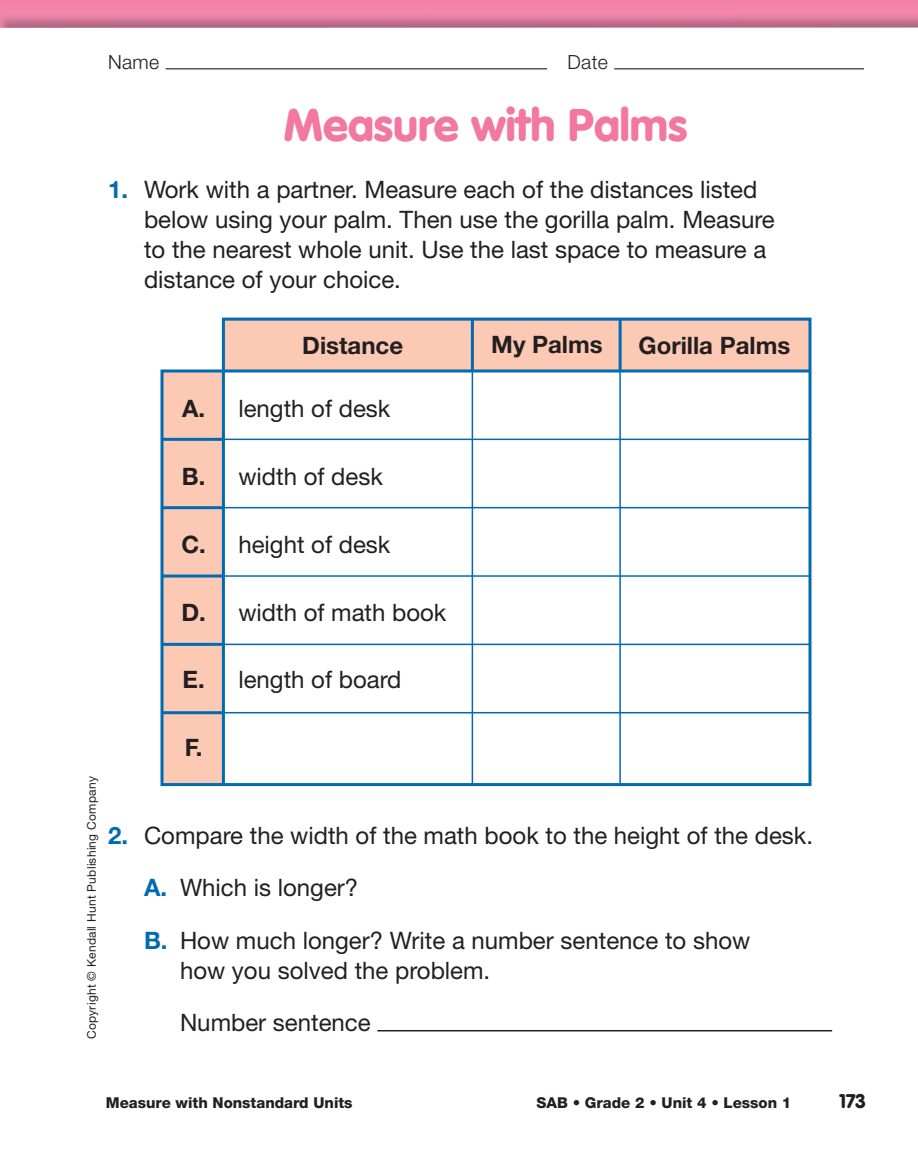
<style>
.page{position:relative;width:918px;height:1176px;background:#fff}
.page>*{position:absolute;margin:0;border:0;box-sizing:border-box;transform-origin:0 0}
.t1{font:900 45px "VAG Rounded Std";color:#f278a1}
.t2{font:24px/30px "Helvetica Neue";color:#231f20}
.t3{font:700 24px "Helvetica Neue";color:#231f20}
.t4{font:300 19.5px "Helvetica Neue";letter-spacing:.02em;color:#231f20}
.t5{font:900 19.5px "VAG Rounded Std";color:#231f20}
.t6{font:800 15px "Helvetica Neue";color:#231f20}
.t7{font:12px "Helvetica Neue";letter-spacing:.02em;color:#231f20}
.s1{font-weight:700;color:#006bb2}
</style>
<div class="page">
<div style="left:0;top:0;width:918px;height:13px;background:#f282a7"></div>
<img style="left:0;top:13px;width:918px;height:15px">
<hr style="left:166px;top:68px;width:381px;height:1px;background:#231f20">
<hr style="left:614px;top:68px;width:250px;height:1px;background:#231f20">
<hr style="left:377px;top:1029px;width:455px;height:2px;background:#231f20">
<svg style="left:160px;top:317px;width:652px;height:470px"></svg>
<hr style="left:223px;top:369px;width:587px;height:3px;background:#006bb2">
<hr style="left:223px;top:438px;width:587px;height:2px;background:#006bb2">
<hr style="left:223px;top:507px;width:587px;height:1px;background:#006bb2">
<hr style="left:223px;top:575px;width:587px;height:1px;background:#006bb2">
<hr style="left:223px;top:643px;width:587px;height:2px;background:#006bb2">
<hr style="left:223px;top:711px;width:587px;height:2px;background:#006bb2">
<hr style="left:162px;top:437px;width:61px;height:3px;background:#006bb2">
<hr style="left:162px;top:506px;width:61px;height:3px;background:#006bb2">
<hr style="left:162px;top:574px;width:61px;height:3px;background:#006bb2">
<hr style="left:162px;top:642px;width:61px;height:3px;background:#006bb2">
<hr style="left:162px;top:711px;width:61px;height:3px;background:#006bb2">
<hr style="left:222px;top:371px;width:3px;height:413px;background:#006bb2">
<hr style="left:471px;top:319px;width:3px;height:52px;background:#006bb2">
<hr style="left:619px;top:318px;width:3px;height:52px;background:#006bb2">
<hr style="left:472px;top:370px;width:1px;height:414px;background:#006bb2">
<hr style="left:619px;top:370px;width:2px;height:415px;background:#006bb2">
<p class="t4" style="left:108px;top:55px;width:53px">Name</p>
<p class="t4" style="left:567px;top:55px;width:42px">Date</p>
<h1 class="t1" style="left:284px;top:106px;width:405px">Measure with Palms</h1>
<p class="t2" style="left:144px;top:177px;width:632px;text-indent:-36px"><span class="s1">1.</span> Work with a partner. Measure each of the distances listed below using your palm. Then use the gorilla palm. Measure to the nearest whole unit. Use the last space to measure a distance of your choice.</p>
<p class="t3" style="left:302px;top:336px;width:102px">Distance</p>
<p class="t3" style="left:491px;top:335px;width:113px">My Palms</p>
<p class="t3" style="left:638px;top:336px;width:153px">Gorilla Palms</p>
<p class="t3" style="left:182px;top:400px;width:25px">A.</p>
<p class="t2" style="left:238px;top:396px;width:154px">length of desk</p>
<p class="t3" style="left:182px;top:467px;width:25px">B.</p>
<p class="t2" style="left:238px;top:463px;width:146px">width of desk</p>
<p class="t3" style="left:181px;top:535px;width:26px">C.</p>
<p class="t2" style="left:238px;top:531px;width:154px">height of desk</p>
<p class="t3" style="left:181px;top:603px;width:26px">D.</p>
<p class="t2" style="left:238px;top:599px;width:210px">width of math book</p>
<p class="t3" style="left:183px;top:671px;width:24px">E.</p>
<p class="t2" style="left:238px;top:667px;width:165px">length of board</p>
<p class="t7" style="left:87px;top:1038px;width:264px;rotate:-90deg">Copyright © Kendall Hunt Publishing Company</p>
<p class="t3" style="left:185px;top:739px;width:19px">F.</p>
<p class="t2" style="left:144px;top:811px;width:671px;line-height:52.5px;text-indent:-36px"><span class="s1">2.</span> Compare the width of the math book to the height of the desk.<br><span class="s1">A.</span> Which is longer?<br><span class="s1">B.</span> How much longer? Write a number sentence to show</p>
<p class="t2" style="left:180px;top:946px;width:312px;line-height:52.5px">how you solved the problem.<br>Number sentence</p>
<p class="t6" style="left:106px;top:1097px;width:248px">Measure with Nonstandard Units</p>
<p class="t6" style="left:537px;top:1097px;width:256px">SAB • Grade 2 • Unit 4 • Lesson 1</p>
<p class="t5" style="left:840px;top:1092px;width:27px">173</p>
</div>
